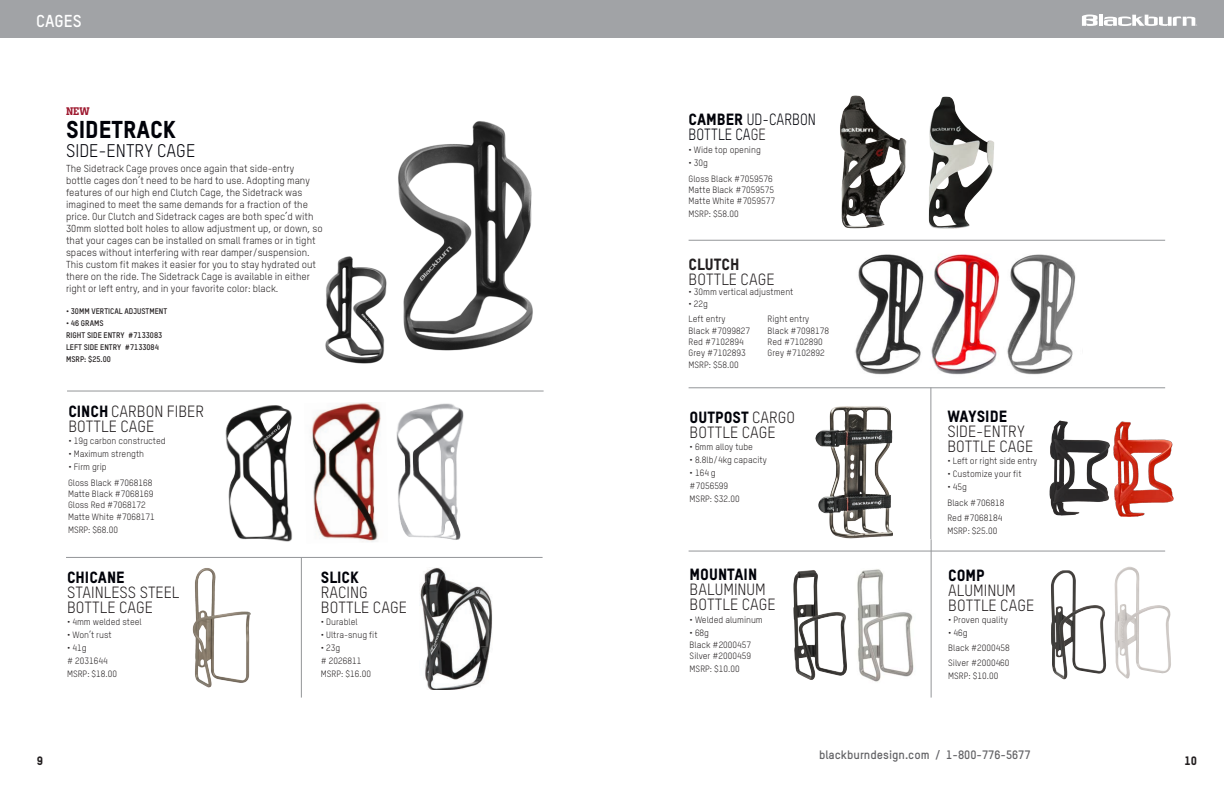
<style>
.page{position:relative;width:1224px;height:792px;background:#fff}
.page>*{position:absolute;margin:0;border:0;box-sizing:border-box;transform-origin:0 0}
.New_Product_Name{font:24px "TSTAR Headline";color:#010209}
.New_Product_Name-2{font:18px "TSTAR";color:#010209}
.t1{font:700 17px "TSTAR";color:#fff}
.New_Product_Name-3{font:16px/15px "TSTAR";color:#231f20}
.New_Product_Name-4{font:16px "TSTAR Headline";color:#010209}
.New_Product_Name-5{font:16px "TSTAR";color:#010209;scale:.9 1}
.New_Product_Name-6{font:16px "TSTAR Headline";color:#231f20}
.New_Product_Name-7{font:700 12px "TSTAR";color:#636366}
.New_Product_Name-8{font:12px "TSTAR Headline";color:#231f20}
.New_Product_Name-9{font:700 11px "Battersea SLAB";color:#9e192f}
.New_Product_Bullets{font:10px/12px "TSTAR";color:#231f20}
.New_Product_Bullets-2{font:9px "TSTAR";color:#231f20}
.New_Product_Bullets-3{font:700 8px "TSTAR";color:#231f20}
.s1{font-family:"TSTAR Headline";color:#010209}
.s2{font-family:"TSTAR Headline"}
.s3{color:#231f20}
.s4{font-family:"TSTAR";color:#231f20}
</style>
<div class="page">
<img style="left:398px;top:121px;width:135px;height:230px">
<img style="left:857px;top:569px;width:57px;height:113px">
<hr style="left:689px;top:388px;width:476px;height:1px;background:#939598">
<hr style="left:689px;top:551px;width:476px;height:1px;background:#939598">
<img style="left:793px;top:570px;width:54px;height:110px">
<hr style="left:931px;top:388px;width:1px;height:151px;background:#939598">
<img style="left:855px;top:254px;width:221px;height:121px">
<img style="left:1050px;top:421px;width:60px;height:95px">
<img style="left:840px;top:96px;width:66px;height:132px">
<img style="left:929px;top:97px;width:65px;height:132px">
<img style="left:815px;top:406px;width:77px;height:133px">
<hr style="left:931px;top:539px;width:1px;height:159px;background:#939598">
<hr style="left:689px;top:240px;width:476px;height:1px;background:#939598">
<hr style="left:67px;top:391px;width:477px;height:1px;background:#939598">
<img style="left:225px;top:405px;width:68px;height:137px">
<img style="left:396px;top:403px;width:68px;height:137px">
<img style="left:311px;top:402px;width:70px;height:140px">
<div style="left:0;top:0;width:1224px;height:37px;background:#a1a3a6"></div>
<hr style="left:1099px;top:15px;width:4px;height:11px;background:#fff">
<svg style="left:1104px;top:15px;width:93px;height:11px"></svg>
<svg style="left:1082px;top:15px;width:16px;height:11px"></svg>
<img style="left:325px;top:256px;width:62px;height:108px">
<img style="left:1051px;top:570px;width:55px;height:110px">
<hr style="left:66px;top:557px;width:477px;height:1px;background:#939598">
<img style="left:193px;top:568px;width:58px;height:119px">
<img style="left:420px;top:568px;width:73px;height:121px">
<img style="left:1114px;top:422px;width:60px;height:94px">
<img style="left:1114px;top:567px;width:57px;height:112px">
<hr style="left:301px;top:558px;width:1px;height:140px;background:#939598">
<p class="t1" style="left:36px;top:10px;width:47px">CAGES</p>
<p class="New_Product_Name-9" style="left:66px;top:104px;width:25px">NEW</p>
<p class="New_Product_Name" style="left:66px;top:114px;width:112px">SIDETRACK</p>
<p class="New_Product_Name-2" style="left:66px;top:139px;width:131px">SIDE-ENTRY CAGE</p>
<p class="New_Product_Bullets" style="left:66px;top:162px;width:258px">The Sidetrack Cage proves once again that side-entry<br>bottle cages don’t need to be hard to use. Adopting many features of our high end Clutch Cage, the Sidetrack was imagined to meet the same demands for a fraction of the price. Our Clutch and Sidetrack cages are both spec’d with 30mm slotted bolt holes to allow adjustment up, or down, so that your cages can be installed on small frames or in tight spaces without interfering with rear damper/suspension.<br>This custom fit makes it easier for you to stay hydrated out there on the ride. The Sidetrack Cage is available in either right or left entry, and in your favorite color: black.</p>
<p class="New_Product_Bullets-3" style="left:66px;top:306px;width:103px">• 30MM VERTICAL ADJUSTMENT</p>
<p class="New_Product_Bullets-3" style="left:66px;top:318px;width:39px">• 46 GRAMS</p>
<p class="New_Product_Bullets-3" style="left:66px;top:330px;width:98px">RIGHT SIDE ENTRY #7133083</p>
<p class="New_Product_Bullets-3" style="left:66px;top:342px;width:94px">LEFT SIDE ENTRY #7133084</p>
<p class="New_Product_Bullets-3" style="left:66px;top:354px;width:46px">MSRP: $25.00</p>
<p class="New_Product_Name-3" style="left:68px;top:403px;width:137px"><span class="s1">CINCH</span> CARBON FIBER<br>BOTTLE CAGE</p>
<p class="New_Product_Bullets-2" style="left:68px;top:435px;width:99px">• 19g carbon constructed</p>
<p class="New_Product_Bullets-2" style="left:68px;top:448px;width:77px">• Maximum strength</p>
<p class="New_Product_Bullets-2" style="left:68px;top:461px;width:40px">• Firm grip</p>
<p class="New_Product_Bullets-2" style="left:68px;top:478px;width:86px">Gloss Black #7068168</p>
<p class="New_Product_Bullets-2" style="left:68px;top:489px;width:87px">Matte Black #7068169</p>
<p class="New_Product_Bullets-2" style="left:68px;top:500px;width:79px">Gloss Red #7068172</p>
<p class="New_Product_Bullets-2" style="left:68px;top:511px;width:88px">Matte White #7068171</p>
<p class="New_Product_Bullets-2" style="left:68px;top:524px;width:52px">MSRP: $68.00</p>
<p class="New_Product_Name-4" style="left:67px;top:567px;width:59px">CHICANE</p>
<p class="New_Product_Name-3" style="left:67px;top:584px;width:114px">STAINLESS STEEL</p>
<p class="New_Product_Name-3" style="left:67px;top:599px;width:87px">BOTTLE CAGE</p>
<p class="New_Product_Bullets-2" style="left:67px;top:616px;width:76px">• 4mm welded steel</p>
<p class="New_Product_Bullets-2" style="left:67px;top:629px;width:46px">• Won’t rust</p>
<p class="New_Product_Bullets-2" style="left:67px;top:642px;width:21px">• 41g</p>
<p class="New_Product_Bullets-2" style="left:67px;top:656px;width:42px"># 2031644</p>
<p class="New_Product_Bullets-2" style="left:67px;top:669px;width:52px">MSRP: $18.00</p>
<p class="New_Product_Name-4" style="left:321px;top:567px;width:40px">SLICK</p>
<p class="New_Product_Name-3" style="left:321px;top:584px;width:48px">RACING</p>
<p class="New_Product_Name-3" style="left:321px;top:599px;width:87px">BOTTLE CAGE</p>
<p class="New_Product_Bullets-2" style="left:321px;top:616px;width:38px">• Durablel</p>
<p class="New_Product_Bullets-2" style="left:321px;top:629px;width:58px">• Ultra-snug fit</p>
<p class="New_Product_Bullets-2" style="left:321px;top:642px;width:21px">• 23g</p>
<p class="New_Product_Bullets-2" style="left:321px;top:656px;width:42px"># 2026811</p>
<p class="New_Product_Bullets-2" style="left:321px;top:669px;width:52px">MSRP: $16.00</p>
<p class="New_Product_Name-5" style="left:689px;top:110px;width:143px"><span class="s2">CAMBER</span> UD-CARBON</p>
<p class="New_Product_Name-5" style="left:689px;top:125px;width:87px">BOTTLE CA<span class="s3">GE</span></p>
<p class="New_Product_Bullets-2" style="left:689px;top:144px;width:74px">• Wide top opening</p>
<p class="New_Product_Bullets-2" style="left:689px;top:157px;width:21px">• 30g</p>
<p class="New_Product_Bullets-2" style="left:689px;top:173px;width:86px">Gloss Black #7059576</p>
<p class="New_Product_Bullets-2" style="left:689px;top:184px;width:87px">Matte Black #7059575</p>
<p class="New_Product_Bullets-2" style="left:689px;top:196px;width:88px">Matte White #7059577</p>
<p class="New_Product_Bullets-2" style="left:689px;top:209px;width:52px">MSRP: $58.00</p>
<p class="New_Product_Name-6" style="left:689px;top:255px;width:52px">CLUTCH</p>
<p class="New_Product_Name-3" style="left:689px;top:272px;width:87px">BOTTLE CAGE</p>
<p class="New_Product_Bullets-2" style="left:689px;top:287px;width:106px">• 30mm vertical adjustment</p>
<p class="New_Product_Bullets-2" style="left:689px;top:299px;width:21px">• 22g</p>
<p class="New_Product_Bullets-2" style="left:689px;top:314px;width:39px">Left entry</p>
<p class="New_Product_Bullets-2" style="left:689px;top:325px;width:63px">Black #7099827</p>
<p class="New_Product_Bullets-2" style="left:689px;top:336px;width:57px">Red #7102894</p>
<p class="New_Product_Bullets-2" style="left:689px;top:347px;width:59px">Grey #7102893</p>
<p class="New_Product_Bullets-2" style="left:689px;top:359px;width:52px">MSRP: $58.00</p>
<p class="New_Product_Bullets-2" style="left:768px;top:314px;width:43px">Right entry</p>
<p class="New_Product_Bullets-2" style="left:768px;top:325px;width:63px">Black #7098178</p>
<p class="New_Product_Bullets-2" style="left:768px;top:336px;width:57px">Red #7102890</p>
<p class="New_Product_Bullets-2" style="left:768px;top:347px;width:59px">Grey #7102892</p>
<p class="New_Product_Name-4" style="left:690px;top:407px;width:107px">OUTPOST <span class="s4">CARGO</span></p>
<p class="New_Product_Name-3" style="left:690px;top:424px;width:87px">BOTTLE CAGE</p>
<p class="New_Product_Bullets-2" style="left:690px;top:441px;width:65px">• 6mm alloy tube</p>
<p class="New_Product_Bullets-2" style="left:690px;top:454px;width:79px">• 8.8lb/4kg capacity</p>
<p class="New_Product_Bullets-2" style="left:690px;top:468px;width:28px">• 164 g</p>
<p class="New_Product_Bullets-2" style="left:690px;top:481px;width:40px">#7056599</p>
<p class="New_Product_Bullets-2" style="left:690px;top:494px;width:52px">MSRP: $32.00</p>
<p class="New_Product_Name-4" style="left:690px;top:565px;width:69px">MOUNTAIN</p>
<p class="New_Product_Name-3" style="left:690px;top:582px;width:78px">BALUMINUM</p>
<p class="New_Product_Name-3" style="left:690px;top:597px;width:87px">BOTTLE CAGE</p>
<p class="New_Product_Bullets-2" style="left:690px;top:615px;width:75px">• Welded aluminum</p>
<p class="New_Product_Bullets-2" style="left:690px;top:628px;width:21px">• 68g</p>
<p class="New_Product_Bullets-2" style="left:690px;top:639px;width:63px">Black #2000457</p>
<p class="New_Product_Bullets-2" style="left:690px;top:650px;width:63px">Silver #2000459</p>
<p class="New_Product_Bullets-2" style="left:690px;top:663px;width:52px">MSRP: $10.00</p>
<p class="New_Product_Name-4" style="left:947px;top:407px;width:61px">WAYSIDE</p>
<p class="New_Product_Name-3" style="left:947px;top:424px;width:79px">SIDE-ENTRY</p>
<p class="New_Product_Name-3" style="left:947px;top:439px;width:87px">BOTTLE CAGE</p>
<p class="New_Product_Bullets-2" style="left:947px;top:456px;width:92px">• Left or right side entry</p>
<p class="New_Product_Bullets-2" style="left:947px;top:469px;width:76px">• Customize your fit</p>
<p class="New_Product_Bullets-2" style="left:947px;top:482px;width:21px">• 45g</p>
<p class="New_Product_Bullets-2" style="left:947px;top:497px;width:58px">Black #706818</p>
<p class="New_Product_Bullets-2" style="left:947px;top:512px;width:57px">Red #7068184</p>
<p class="New_Product_Bullets-2" style="left:947px;top:525px;width:52px">MSRP: $25.00</p>
<p class="New_Product_Name-4" style="left:948px;top:565px;width:38px">COMP</p>
<p class="New_Product_Name-3" style="left:948px;top:582px;width:69px">ALUMINUM</p>
<p class="New_Product_Name-3" style="left:948px;top:597px;width:87px">BOTTLE CAGE</p>
<p class="New_Product_Bullets-2" style="left:948px;top:614px;width:61px">• Proven quality</p>
<p class="New_Product_Bullets-2" style="left:948px;top:627px;width:21px">• 46g</p>
<p class="New_Product_Bullets-2" style="left:948px;top:642px;width:63px">Black #2000458</p>
<p class="New_Product_Bullets-2" style="left:948px;top:658px;width:63px">Silver #2000460</p>
<p class="New_Product_Bullets-2" style="left:948px;top:671px;width:52px">MSRP: $10.00</p>
<p class="New_Product_Name-7" style="left:819px;top:747px;width:213px">blackburndesign.com / 1-800-776-5677</p>
<p class="New_Product_Name-8" style="left:37px;top:754px;width:8px">9</p>
<p class="New_Product_Name-8" style="left:1184px;top:754px;width:14px">10</p>
</div>
